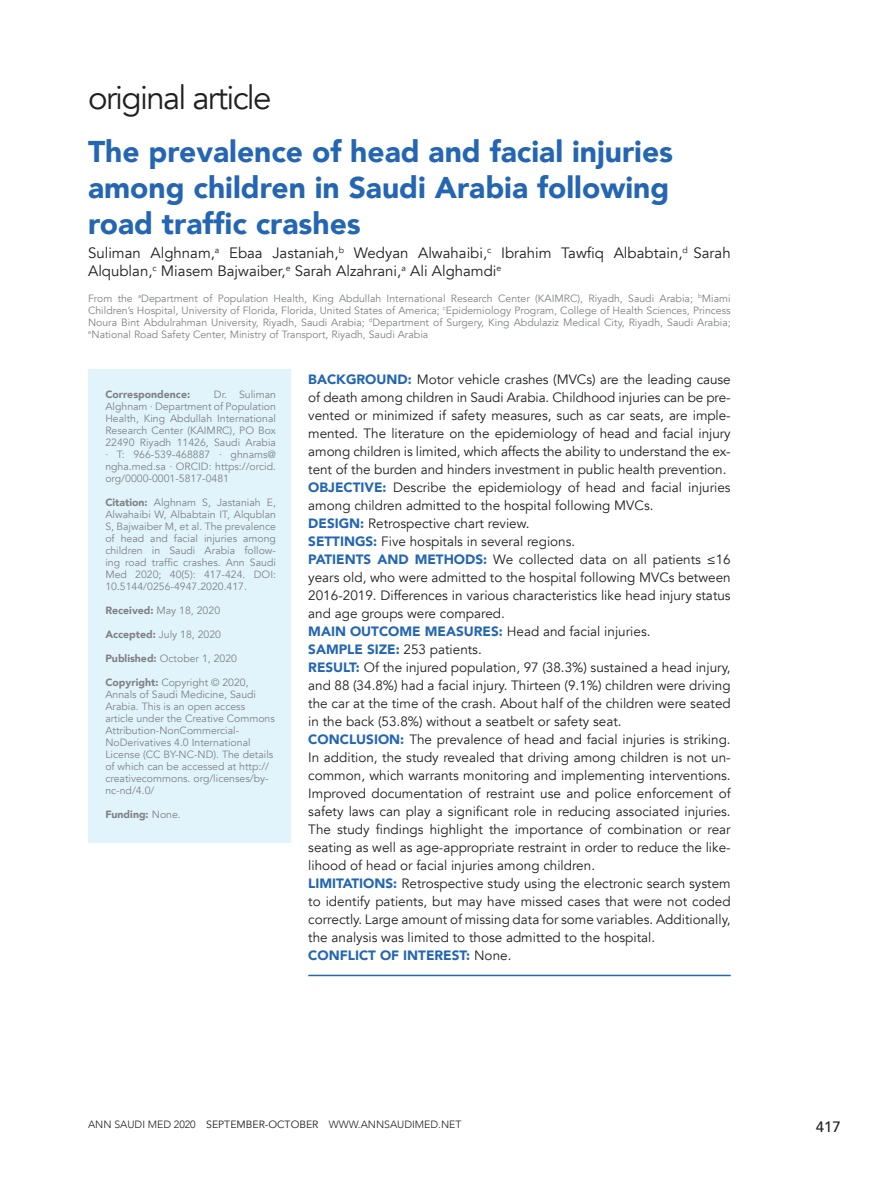
<style>
.page{position:relative;width:893px;height:1191px;background:#fff}
.page>*{position:absolute;margin:0;border:0;box-sizing:border-box;transform-origin:0 0}
.t1{font:33px "Avenir";letter-spacing:-.05em;color:#231f20}
.main_title__reina{font:900 30px/36px "Avenir";color:#2466b2}
.body_after_sub{font:15px/18px "Avenir";color:#231f20}
.t2{font:500 15px "Avenir";color:#231f20}
.abstract{font:13.5px/18px "Avenir";color:#231f20;text-align:justify}
.abstract-2{font:900 13.5px "Avenir";color:#2466b2}
.body_after_sub-2{font:10.5px/12px "Avenir";color:#808285;text-align:justify}
.t3{font:300 10.5px "Avenir";color:#231f20}
.body_after_sub-3{font:900 10.5px "Avenir";color:#808285}
.s1{font-weight:900;color:#2466b2}
.s2{font-weight:400;color:#231f20}
.s3{font-weight:900}
.s4{font-weight:400}
</style>
<div class="page">
<div style="left:88px;top:369px;width:202px;height:474px;background:#e1f4fc"></div>
<hr style="left:308px;top:974px;width:423px;height:2px;background:#2466b2">
<h1 class="t1" style="left:88px;top:78px;width:185px">original article</h1>
<p class="main_title__reina" style="left:88px;top:133px;width:587px">The prevalence of head and facial injuries among children in Saudi Arabia following road traffic crashes</p>
<p class="body_after_sub" style="left:88px;top:244px;width:644px">Suliman Alghnam,<sup>a</sup> Ebaa Jastaniah,<sup>b</sup> Wedyan Alwahaibi,<sup>c</sup> Ibrahim Tawfiq Albabtain,<sup>d</sup> Sarah<br>Alqublan,<sup>c</sup> Miasem Bajwaiber,<sup>e</sup> Sarah Alzahrani,<sup>a</sup> Ali Alghamdi<sup>e</sup></p>
<p class="body_after_sub-2" style="left:88px;top:292px;width:644px">From the <sup>a</sup>Department of Population Health, King Abdullah International Research Center (KAIMRC), Riyadh, Saudi Arabia; <sup>b</sup>Miami Children’s Hospital, University of Florida, Florida, United States of America; <sup>c</sup>Epidemiology Program, College of Health Sciences, Princess Noura Bint Abdulrahman University, Riyadh, Saudi Arabia; <sup>d</sup>Department of Surgery, King Abdulaziz Medical City, Riyadh, Saudi Arabia; <sup>e</sup>National Road Safety Center, Ministry of Transport, Riyadh, Saudi Arabia</p>
<p class="abstract" style="left:308px;top:371px;width:424px"><span class="s1">BACKGROUND:</span> Motor vehicle crashes (MVCs) are the leading cause of death among children in Saudi Arabia. Childhood injuries can be pre&shy;vented or minimized if safety measures, such as car seats, are imple&shy;mented. The literature on the epidemiology of head and facial injury among children is limited, which affects the ability to understand the ex&shy;tent of the burden and hinders investment in public health prevention.</p>
<p class="abstract" style="left:308px;top:479px;width:424px"><span class="s1">OBJECTIVE:</span> Describe the epidemiology of head and facial injuries among children admitted to the hospital following MVCs.</p>
<p class="abstract" style="left:308px;top:515px;width:223px"><span class="s1">DESIGN:</span> Retrospective chart review.</p>
<p class="abstract" style="left:308px;top:533px;width:268px"><span class="s1">SETTINGS:</span> Five hospitals in several regions.</p>
<p class="abstract" style="left:308px;top:551px;width:424px"><span class="s1">PATIENTS AND METHODS:</span> We collected data on all patients ≤16 years old, who were admitted to the hospital following MVCs between 2016-2019. Differences in various characteristics like head injury status and age groups were compared.</p>
<p class="abstract" style="left:308px;top:623px;width:344px"><span class="s1">MAIN OUTCOME MEASURES:</span> Head and facial injuries.</p>
<p class="abstract" style="left:308px;top:641px;width:175px"><span class="s1">SAMPLE SIZE:</span> 253 patients.</p>
<p class="abstract" style="left:308px;top:659px;width:424px"><span class="s1">RESULT:</span> Of the injured population, 97 (38.3%) sustained a head injury, and 88 (34.8%) had a facial injury. Thirteen (9.1%) children were driving the car at the time of the crash. About half of the children were seated in the back (53.8%) without a seatbelt or safety seat.</p>
<p class="abstract" style="left:308px;top:731px;width:424px"><span class="s1">CONCLUSION:</span> The prevalence of head and facial injuries is striking.<br>In addition, the study revealed that driving among children is not un&shy;common, which warrants monitoring and implementing interventions.<br>Improved documentation of restraint use and police enforcement of safety laws can play a significant role in reducing associated injuries.<br>The study findings highlight the importance of combination or rear seating as well as age-appropriate restraint in order to reduce the like&shy;lihood of head or facial injuries among children.</p>
<p class="abstract" style="left:308px;top:875px;width:424px"><span class="s1">LIMITATIONS:</span> Retrospective study using the electronic search system to identify patients, but may have missed cases that were not coded correctly. Large amount of missing data for some variables. Additionally, the analysis was limited to those admitted to the hospital.</p>
<p class="abstract-2" style="left:308px;top:944px;width:205px">CONFLICT OF INTEREST: <span class="s2">None.</span></p>
<p class="body_after_sub-2" style="left:105px;top:388px;width:172px;text-indent:109px">Dr. Suliman Alghnam ∙ Department of Population Health, King Abdullah International Research Center (KAIMRC), PO Box 22490 Riyadh 11426, Saudi Arabia ∙ T: 966-539-468887 ∙ ghnams@ ngha.med.sa ∙ ORCID: https://orcid. org/0000-0001-5817-0481</p>
<p class="body_after_sub-2" style="left:105px;top:496px;width:172px"><span class="s3">Citation:</span> Alghnam S, Jastaniah E, Alwahaibi W, Albabtain IT, Alqublan S, Bajwaiber M, et al. The prevalence of head and facial injuries among children in Saudi Arabia follow&shy;ing road traffic crashes. Ann Saudi Med 2020; 40(5): 417-424. DOI:<br>10.5144/0256-4947.2020.417.</p>
<p class="body_after_sub-2" style="left:105px;top:604px;width:116px"><span class="s3">Received:</span> May 18, 2020</p>
<p class="body_after_sub-2" style="left:105px;top:628px;width:117px"><span class="s3">Accepted:</span> July 18, 2020</p>
<p class="body_after_sub-2" style="left:105px;top:652px;width:133px"><span class="s3">Published:</span> October 1, 2020</p>
<p class="body_after_sub-2" style="left:105px;top:676px;width:171px;text-align:left"><span class="s3">Copyright:</span> Copyright © 2020,<br>Annals of Saudi Medicine, Saudi<br>Arabia. This is an open access article under the Creative Commons<br>Attribution-NonCommercial-<br>NoDerivatives 4.0 International<br>License (CC BY-NC-ND). The details of which can be accessed at http:// creativecommons. org/licenses/by&shy;nc-nd/4.0/</p>
<p class="body_after_sub-3" style="left:105px;top:805px;width:77px">Funding: <span class="s4">None.</span></p>
<p class="body_after_sub-3" style="left:105px;top:385px;width:86px">Correspondence:</p>
<p class="t3" style="left:88px;top:1118px;width:375px">ANN SAUDI MED 2020 <span class="s4">SEPTEMBER-OCTOBER</span> WWW.ANNSAUDIMED.NET</p>
<p class="t2" style="left:816px;top:1113px;width:27px">417</p>
</div>
